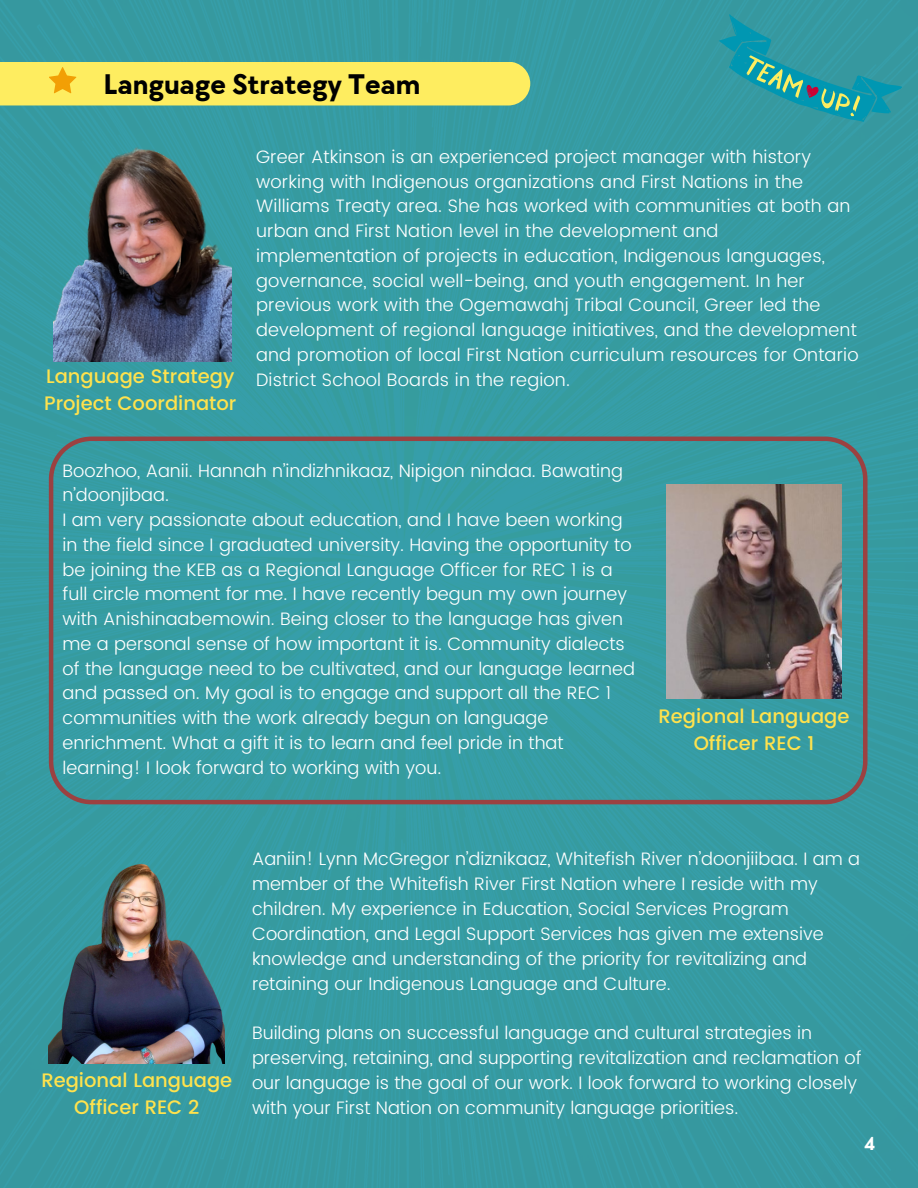
<style>
.page{position:relative;width:918px;height:1188px;background:#369ba1}
.page>*{position:absolute;margin:0;border:0;box-sizing:border-box;transform-origin:0 0}
.t1{font:700 29.4px "TT Chocolates";color:#000}
.t2{font:500 19.5px/27px "Poppins";color:#ffe24d;text-align:center}
.t3{font:700 19.05px "TT Chocolates";color:#fff}
.t4{font:300 18px/24.8px "Poppins";color:#fff}
</style>
<div class="page">
<div style="left:0;top:62px;width:530px;height:43px;background:#feed60"></div>
<img style="left:54px;top:148px;width:177px;height:213px">
<div style="left:49px;top:437px;width:819px;height:367px;background:#369da5"></div>
<img style="left:666px;top:485px;width:176px;height:214px">
<img style="left:49px;top:849px;width:175px;height:214px">
<svg style="left:707px;top:12px;width:195px;height:128px;background:#319aa2"></svg>
<p class="t1" style="left:104px;top:68px;width:318px">Language Strategy Team</p>
<p class="t2" style="left:44px;top:362px;width:194px;text-align:left">Language Strategy<br>Project Coordinator</p>
<p class="t4" style="left:256px;top:144px;width:604px">Greer Atkinson is an experienced project manager with history working with Indigenous organizations and First Nations in the Williams Treaty area. She has worked with communities at both an urban and First Nation level in the development and implementation of projects in education, Indigenous languages, governance, social well-being, and youth engagement. In her previous work with the Ogemawahj Tribal Council, Greer led the development of regional language initiatives, and the development and promotion of local First Nation curriculum resources for Ontario District School Boards in the region.</p>
<p class="t4" style="left:63px;top:458px;width:562px">Boozhoo, Aanii. Hannah n’indizhnikaaz, Nipigon nindaa. Bawating n’doonjibaa.</p>
<p class="t4" style="left:63px;top:508px;width:574px">I am very passionate about education, and I have been working in the field since I graduated university. Having the opportunity to be joining the KEB as a Regional Language Officer for REC 1 is a full circle moment for me. I have recently begun my own journey with Anishinaabemowin. Being closer to the language has given me a personal sense of how important it is. Community dialects of the language need to be cultivated, and our language learned and passed on. My goal is to engage and support all the REC 1 communities with the work already begun on language enrichment. What a gift it is to learn and feel pride in that learning! I look forward to working with you.</p>
<p class="t2" style="left:659px;top:702px;width:192px">Regional Language<br>Officer REC 1</p>
<p class="t2" style="left:41px;top:1067px;width:192px">Regional Language<br>Officer REC 2</p>
<p class="t4" style="left:252px;top:846px;width:610px">Aaniin! Lynn McGregor n’diznikaaz, Whitefish River n’doonjiibaa. I am a member of the Whitefish River First Nation where I reside with my children. My experience in Education, Social Services Program Coordination, and Legal Support Services has given me extensive knowledge and understanding of the priority for revitalizing and retaining our Indigenous Language and Culture.</p>
<p class="t4" style="left:252px;top:1021px;width:611px">Building plans on successful language and cultural strategies in preserving, retaining, and supporting revitalization and reclamation of our language is the goal of our work. I look forward to working closely with your First Nation on community language priorities.</p>
<p class="t3" style="left:864px;top:1132px;width:12px">4</p>
</div>
